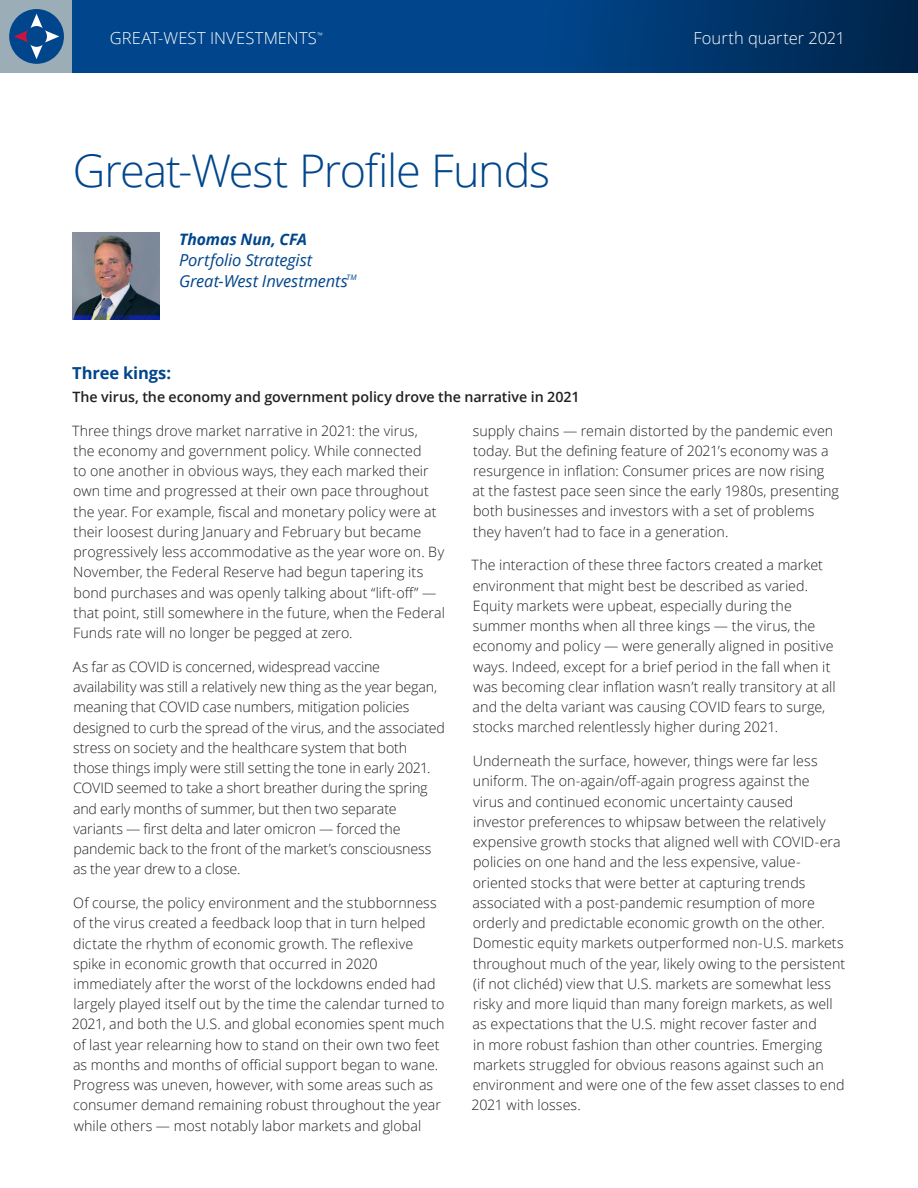
<style>
.page{position:relative;width:918px;height:1188px;background:#fff}
.page>*{position:absolute;margin:0;border:0;box-sizing:border-box;transform-origin:0 0}
.Head_1{font:300 45px "Open Sans";letter-spacing:-.03em;color:#01468c}
.Subhead_3{font:italic 16.5px/21px "Open Sans";letter-spacing:-.01em;color:#01468c}
.t1{font:300 16.5px "Open Sans";letter-spacing:.005em;color:#fff}
.Subhead_1_span{font:700 16.5px "Open Sans";letter-spacing:-.005em;color:#01468c}
.Subhead_3-2{font:italic 700 15.75px "Open Sans";letter-spacing:-.005em;color:#01468c}
.Body{font:300 14.25px/20.2px "Open Sans";letter-spacing:.005em;color:#231f20}
.Subhead_1_span-2{font:600 14.25px "Open Sans";letter-spacing:-.005em;color:#231f20}
.Subhead_3-3{font:italic 7.35px "Open Sans";color:#01468c}
.t2{font:300 7.35px "Open Sans";color:#fff}
</style>
<div class="page">
<div style="left:0;top:0;width:73px;height:73px;background:#9badb7"></div>
<div style="left:72px;top:0;width:846px;height:73px;background:#01468c"></div>
<svg style="left:9px;top:9px;width:55px;height:55px"></svg>
<svg style="left:595px;top:0;width:323px;height:73px;background:#003164"></svg>
<img style="left:73px;top:233px;width:86px;height:86px">
<p class="t1" style="left:110px;top:27px;width:208px">GREAT-WEST INVESTMENTS</p>
<p class="t2" style="left:317px;top:30px;width:7px">™</p>
<p class="t1" style="left:693px;top:27px;width:153px">Fourth quarter 2021</p>
<p class="Head_1" style="left:73px;top:140px;width:479px">Great-West Profile Funds</p>
<p class="Subhead_3-2" style="left:179px;top:228px;width:129px">Thomas Nun, CFA</p>
<p class="Subhead_3" style="left:179px;top:249px;width:170px">Portfolio Strategist<br>Great-West Investments</p>
<p class="Subhead_3-3" style="left:347px;top:272px;width:12px">TM</p>
<p class="Subhead_1_span" style="left:72px;top:362px;width:100px">Three kings:</p>
<p class="Subhead_1_span-2" style="left:72px;top:387px;width:509px">The virus, the economy and government policy drove the narrative in 2021</p>
<p class="Body" style="left:72px;top:420px;width:374px">Three things drove market narrative in 2021: the virus,<br>the economy and government policy. While connected<br>to one another in obvious ways, they each marked their own time and progressed at their own pace throughout the year. For example, fiscal and monetary policy were at their loosest during January and February but became progressively less accommodative as the year wore on. By November, the Federal Reserve had begun tapering its bond purchases and was openly talking about “lift-off” — that point, still somewhere in the future, when the Federal Funds rate will no longer be pegged at zero.</p>
<p class="Body" style="left:73px;top:656px;width:374px">As far as COVID is concerned, widespread vaccine availability was still a relatively new thing as the year began, meaning that COVID case numbers, mitigation policies designed to curb the spread of the virus, and the associated stress on society and the healthcare system that both those things imply were still setting the tone in early 2021.<br>COVID seemed to take a short breather during the spring and early months of summer, but then two separate variants — first delta and later omicron — forced the pandemic back to the front of the market’s consciousness as the year drew to a close.</p>
<p class="Body" style="left:72px;top:892px;width:374px">Of course, the policy environment and the stubbornness of the virus created a feedback loop that in turn helped dictate the rhythm of economic growth. The reflexive spike in economic growth that occurred in 2020 immediately after the worst of the lockdowns ended had largely played itself out by the time the calendar turned to 2021, and both the U.S. and global economies spent much of last year relearning how to stand on their own two feet as months and months of official support began to wane.<br>Progress was uneven, however, with some areas such as consumer demand remaining robust throughout the year while others — most notably labor markets and global</p>
<p class="Body" style="left:473px;top:420px;width:368px">supply chains — remain distorted by the pandemic even today. But the defining feature of 2021’s economy was a resurgence in inflation: Consumer prices are now rising at the fastest pace seen since the early 1980s, presenting both businesses and investors with a set of problems they haven’t had to face in a generation.</p>
<p class="Body" style="left:472px;top:555px;width:366px">The interaction of these three factors created a market environment that might best be described as varied.<br>Equity markets were upbeat, especially during the summer months when all three kings — the virus, the economy and policy — were generally aligned in positive ways. Indeed, except for a brief period in the fall when it was becoming clear inflation wasn’t really transitory at all and the delta variant was causing COVID fears to surge, stocks marched relentlessly higher during 2021.</p>
<p class="Body" style="left:471px;top:751px;width:375px">Underneath the surface, however, things were far less uniform. The on-again/off-again progress against the<br>virus and continued economic uncertainty caused investor preferences to whipsaw between the relatively expensive growth stocks that aligned well with COVID-era policies on one hand and the less expensive, value&shy;oriented stocks that were better at capturing trends associated with a post-pandemic resumption of more orderly and predictable economic growth on the other.<br>Domestic equity markets outperformed non-U.S. markets throughout much of the year, likely owing to the persistent (if not clichéd) view that U.S. markets are somewhat less risky and more liquid than many foreign markets, as well as expectations that the U.S. might recover faster and<br>in more robust fashion than other countries. Emerging markets struggled for obvious reasons against such an environment and were one of the few asset classes to end 2021 with losses.</p>
</div>
